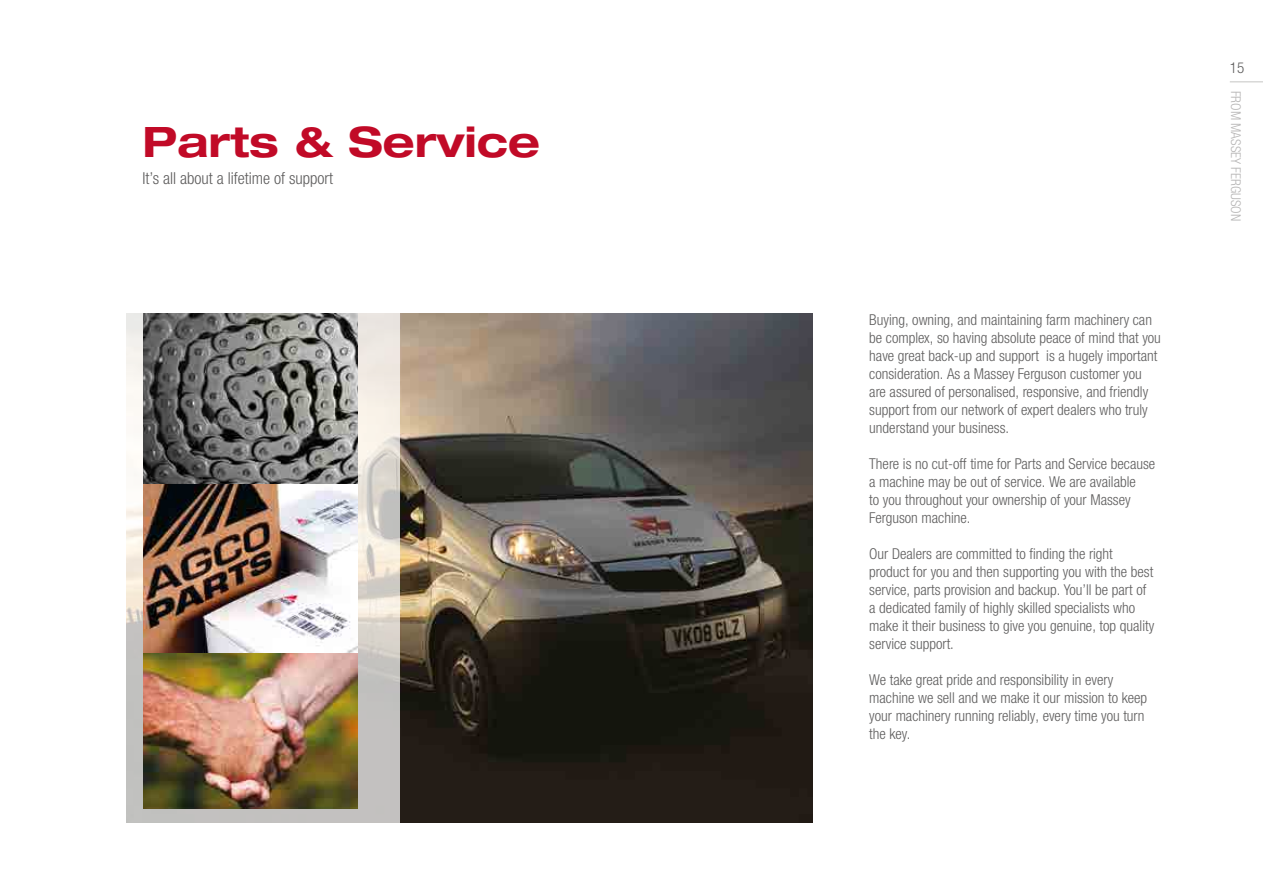
<style>
.page{position:relative;width:1263px;height:893px;background:#fff}
.page>*{position:absolute;margin:0;border:0;box-sizing:border-box;transform-origin:0 0}
.t1{font:700 expanded 42px "Helvetica Neue LTW1 G";color:#c10a27}
.t2{font:300 condensed 16.5px "Helvetica Neue LTW1 G";color:#5f5e5e}
.t3{font:300 condensed 15px/18px "Helvetica Neue LTW1 G";color:#5f5e5e}
.t4{font:300 condensed 13.5px "Helvetica Neue LTW1 G";color:#b6b5b5}
.s1{font-style:inherit}
</style>
<div class="page">
<img style="left:400px;top:314px;width:412px;height:509px">
<svg style="left:126px;top:313px;width:274px;height:510px;background:#d8d5cf"></svg>
<img style="left:144px;top:314px;width:214px;height:494px">
<hr style="left:1230px;top:81px;width:33px;height:1px;background:#c5c5c4">
<h1 class="t1" style="left:142px;top:114px;width:399px"><span class="s1">P</span>arts &amp; Service</h1>
<p class="t2" style="left:142px;top:169px;width:192px">It’s all about a lifetime of support</p>
<p class="t3" style="left:869px;top:310px;width:293px">Buying, owning, and maintaining farm machinery can be complex, so having absolute peace of mind that you have great back-up and support is a hugely important consideration. As a Massey Ferguson customer you are assured of personalised, responsive, and friendly support from our network of expert dealers who truly understand your business.</p>
<p class="t3" style="left:869px;top:454px;width:287px">There is no cut-off time for Parts and Service because a machine may be out of service. We are available<br>to you throughout your ownership of your Massey Ferguson machine.</p>
<p class="t3" style="left:869px;top:544px;width:286px">Our Dealers are committed to finding the right product for you and then supporting you with the best service, parts provision and backup. You’ll be part of a dedicated family of highly skilled specialists who make it their business to give you genuine, top quality service support.</p>
<p class="t3" style="left:869px;top:670px;width:279px">We take great pride and responsibility in every machine we sell and we make it our mission to keep your machinery running reliably, every time you turn the key.</p>
<p class="t3" style="left:1230px;top:59px;width:16px">15</p>
<p class="t4" style="left:1244px;top:91px;width:132px;rotate:90deg">FROM MASSEY FERGUSON</p>
</div>
